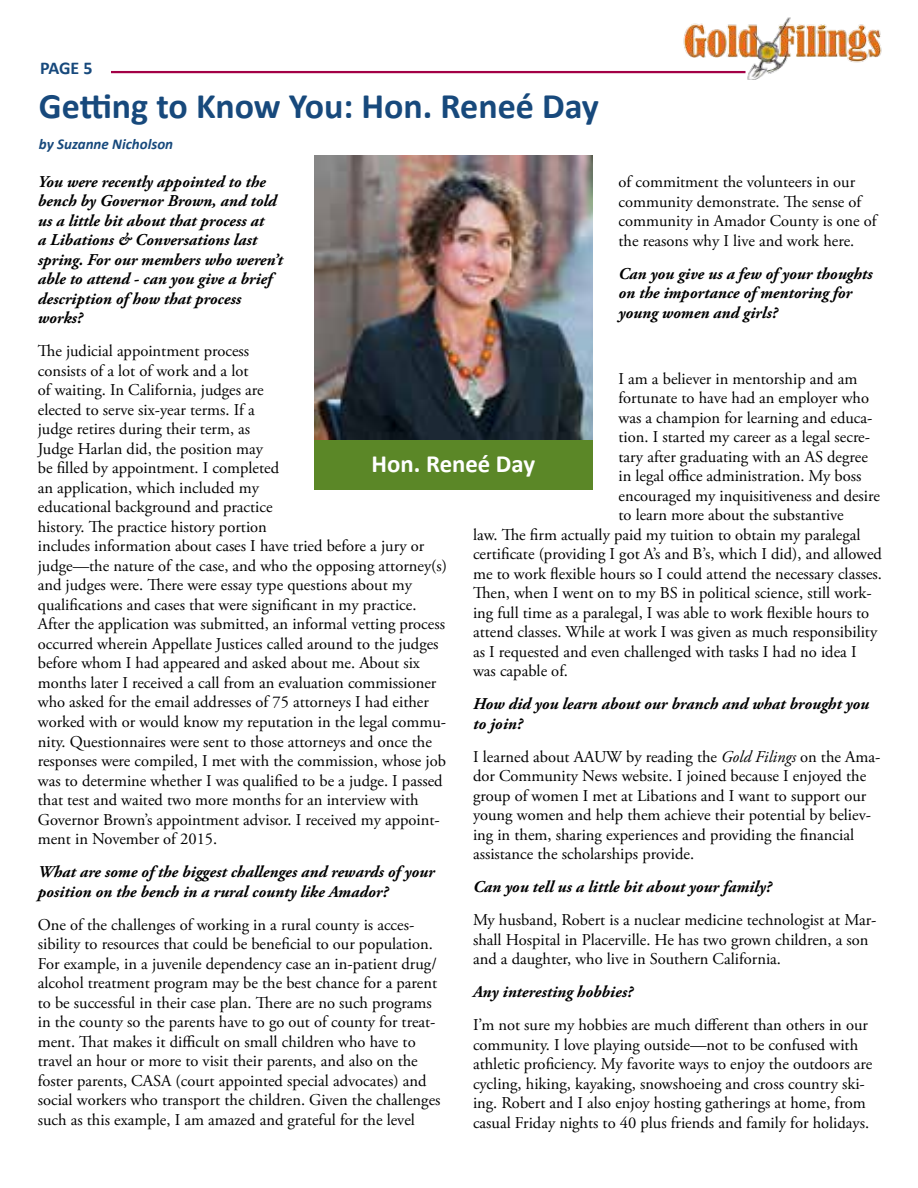
<style>
.page{position:relative;width:918px;height:1188px;background:#fff}
.page>*{position:absolute;margin:0;border:0;box-sizing:border-box;transform-origin:0 0}
.t1{font:700 36px "Calibri";color:#17497c}
.t2{font:700 24.75px "Calibri";color:#fff}
.t3{font:700 18px "Calibri";color:#17497c}
.t4{font:16.5px/19.5px "Adobe Garamond Pro";color:#000}
.t5{font:italic 700 16.5px/19.5px "Adobe Garamond Pro";color:#000}
.t6{font:italic 700 15px "Calibri";color:#17497c}
.s1{font-style:italic}
</style>
<div class="page">
<img style="left:663px;top:17px;width:219px;height:62px">
<hr style="left:111px;top:71px;width:635px;height:2px;background:#a30046">
<div style="left:315px;top:198px;width:278px;height:292px;background:#5b8727"></div>
<img style="left:315px;top:156px;width:278px;height:284px">
<p class="t3" style="left:40px;top:56px;width:54px">PAGE 5</p>
<h1 class="t1" style="left:39px;top:83px;width:562px">Getting to Know You: Hon. Reneé Day</h1>
<p class="t6" style="left:39px;top:135px;width:136px">by Suzanne Nicholson</p>
<p class="t5" style="left:38px;top:172px;width:247px">You were recently appointed to the bench by Governor Brown, and told us a little bit about that process at<br>a Libations &amp; Conversations last spring. For our members who weren’t able to attend - can you give a brief description of how that process works?</p>
<p class="t4" style="left:38px;top:342px;width:411px">The judicial appointment process<br>consists of a lot of work and a lot<br>of waiting. In California, judges are<br>elected to serve six-year terms. If a<br>judge retires during their term, as<br>Judge Harlan did, the position may<br>be filled by appointment. I completed<br>an application, which included my<br>educational background and practice<br>history. The practice history portion<br>includes information about cases I have tried before a jury or judge—the nature of the case, and who the opposing attorney(s) and judges were. There were essay type questions about my qualifications and cases that were significant in my practice.<br>After the application was submitted, an informal vetting process occurred wherein Appellate Justices called around to the judges before whom I had appeared and asked about me. About six months later I received a call from an evaluation commissioner who asked for the email addresses of 75 attorneys I had either worked with or would know my reputation in the legal commu&shy;nity. Questionnaires were sent to those attorneys and once the responses were compiled, I met with the commission, whose job was to determine whether I was qualified to be a judge. I passed that test and waited two more months for an interview with Governor Brown’s appointment advisor. I received my appoint&shy;ment in November of 2015.</p>
<p class="t5" style="left:38px;top:862px;width:398px">What are some of the biggest challenges and rewards of your position on the bench in a rural county like Amador?</p>
<p class="t4" style="left:38px;top:915px;width:404px">One of the challenges of working in a rural county is acces&shy;sibility to resources that could be beneficial to our population.<br>For example, in a juvenile dependency case an in-patient drug/ alcohol treatment program may be the best chance for a parent to be successful in their case plan. There are no such programs in the county so the parents have to go out of county for treat&shy;ment. That makes it difficult on small children who have to travel an hour or more to visit their parents, and also on the foster parents, CASA (court appointed special advocates) and social workers who transport the children. Given the challenges such as this example, I am amazed and grateful for the level</p>
<p class="t4" style="left:618px;top:173px;width:260px">of commitment the volunteers in our community demonstrate. The sense of community in Amador County is one of the reasons why I live and work here.</p>
<p class="t5" style="left:618px;top:264px;width:256px">Can you give us a few of your thoughts on the importance of mentoring for young women and girls?</p>
<p class="t4" style="left:618px;top:369px;width:240px">I am a believer in mentorship and am</p>
<p class="t4" style="left:618px;top:389px;width:252px">fortunate to have had an employer who</p>
<p class="t4" style="left:618px;top:408px;width:255px">was a champion for learning and educa-</p>
<p class="t4" style="left:618px;top:428px;width:253px">tion. I started my career as a legal secre-</p>
<p class="t4" style="left:618px;top:447px;width:251px">tary after graduating with an AS degree</p>
<p class="t4" style="left:618px;top:467px;width:244px">in legal office administration. My boss</p>
<p class="t4" style="left:618px;top:486px;width:263px">encouraged my inquisitiveness and desire</p>
<p class="t4" style="left:618px;top:506px;width:227px">to learn more about the substantive</p>
<p class="t4" style="left:473px;top:525px;width:389px">law. The firm actually paid my tuition to obtain my paralegal</p>
<p class="t4" style="left:473px;top:545px;width:410px">certificate (providing I got A’s and B’s, which I did), and allowed</p>
<p class="t4" style="left:473px;top:564px;width:410px">me to work flexible hours so I could attend the necessary classes.</p>
<p class="t4" style="left:473px;top:584px;width:400px">Then, when I went on to my BS in political science, still work-</p>
<p class="t4" style="left:473px;top:603px;width:398px">ing full time as a paralegal, I was able to work flexible hours to</p>
<p class="t4" style="left:473px;top:623px;width:406px">attend classes. While at work I was given as much responsibility</p>
<p class="t4" style="left:473px;top:642px;width:385px">as I requested and even challenged with tasks I had no idea I</p>
<p class="t4" style="left:473px;top:662px;width:96px">was capable of.</p>
<p class="t5" style="left:473px;top:694px;width:398px">How did you learn about our branch and what brought you to join?</p>
<p class="t4" style="left:473px;top:747px;width:409px">I learned about AAUW by reading the <span class="s1">Gold Filings</span> on the Ama&shy;dor Community News website. I joined because I enjoyed the group of women I met at Libations and I want to support our young women and help them achieve their potential by believ&shy;ing in them, sharing experiences and providing the financial assistance the scholarships provide.</p>
<p class="t5" style="left:473px;top:877px;width:300px">Can you tell us a little bit about your family?</p>
<p class="t4" style="left:473px;top:911px;width:405px">My husband, Robert is a nuclear medicine technologist at Mar&shy;shall Hospital in Placerville. He has two grown children, a son and a daughter, who live in Southern California.</p>
<p class="t5" style="left:473px;top:982px;width:161px">Any interesting hobbies?</p>
<p class="t4" style="left:473px;top:1016px;width:401px">I’m not sure my hobbies are much different than others in our community. I love playing outside—not to be confused with athletic proficiency. My favorite ways to enjoy the outdoors are cycling, hiking, kayaking, snowshoeing and cross country ski&shy;ing. Robert and I also enjoy hosting gatherings at home, from casual Friday nights to 40 plus friends and family for holidays.</p>
<h2 class="t2" style="left:372px;top:448px;width:165px">Hon. Reneé Day</h2>
</div>
